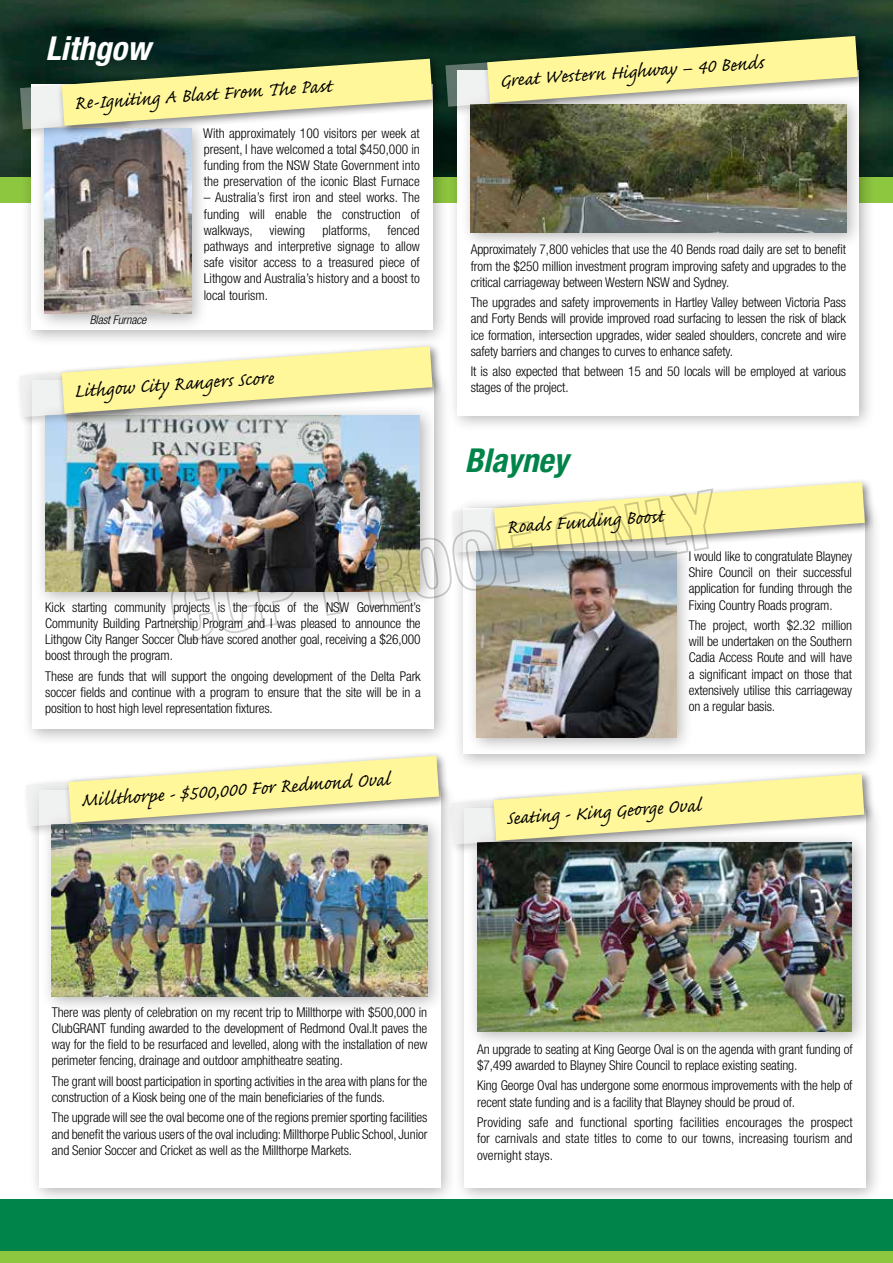
<style>
.page{position:relative;width:893px;height:1263px;background:#fff}
.page>*{position:absolute;margin:0;border:0;box-sizing:border-box;transform-origin:0 0}
.t1{font:italic 700 condensed 33px "Helvetica Neue";color:#fff}
.t2{font:italic 700 condensed 33px "Helvetica Neue";color:#00844a}
.t3{font:24px "Caflisch Script Pro";color:#000}
.t4{font:300 condensed 13.5px/16.2px "Helvetica Neue";letter-spacing:-.01em;color:#000;text-align:justify}
.t5{font:italic 300 condensed 12px "Helvetica Neue";letter-spacing:-.01em;color:#000}
</style>
<div class="page">
<img style="left:0;top:0;width:893px;height:177px">
<div style="left:0;top:177px;width:893px;height:26px;background:#8dc63f"></div>
<div style="left:447px;top:59px;width:429px;height:373px;background:#000;opacity:.3"></div>
<div style="left:458px;top:70px;width:401px;height:345px;background:#fff"></div>
<div style="left:459px;top:93px;width:404px;height:156px;background:#000;opacity:.3"></div>
<img style="left:471px;top:114px;width:375px;height:118px">
<div style="left:441px;top:53px;width:122px;height:65px;background:#000;opacity:.5"></div>
<div style="left:482px;top:31px;width:387px;height:83px;background:#000;opacity:.5"></div>
<svg style="left:445px;top:36px;width:413px;height:71px;background:#bbbe8a"></svg>
<div style="left:21px;top:369px;width:430px;height:377px;background:#000;opacity:.3"></div>
<div style="left:33px;top:380px;width:401px;height:349px;background:#fff"></div>
<div style="left:34px;top:404px;width:403px;height:204px;background:#000;opacity:.3"></div>
<img style="left:45px;top:424px;width:375px;height:167px">
<div style="left:15px;top:364px;width:122px;height:64px;background:#000;opacity:.5"></div>
<div style="left:57px;top:342px;width:387px;height:82px;background:#000;opacity:.5"></div>
<svg style="left:20px;top:347px;width:413px;height:70px"></svg>
<div style="left:28px;top:778px;width:429px;height:426px;background:#000;opacity:.3"></div>
<div style="left:39px;top:790px;width:401px;height:397px;background:#fff"></div>
<div style="left:41px;top:813px;width:403px;height:200px;background:#000;opacity:.3"></div>
<img style="left:52px;top:834px;width:375px;height:162px">
<div style="left:22px;top:773px;width:122px;height:64px;background:#000;opacity:.5"></div>
<div style="left:63px;top:751px;width:387px;height:83px;background:#000;opacity:.5"></div>
<svg style="left:27px;top:756px;width:412px;height:70px"></svg>
<div style="left:453px;top:796px;width:429px;height:409px;background:#000;opacity:.3"></div>
<div style="left:464px;top:808px;width:401px;height:379px;background:#fff"></div>
<div style="left:466px;top:831px;width:403px;height:218px;background:#000;opacity:.3"></div>
<img style="left:477px;top:852px;width:375px;height:179px">
<div style="left:447px;top:791px;width:122px;height:64px;background:#000;opacity:.5"></div>
<div style="left:489px;top:769px;width:386px;height:83px;background:#000;opacity:.5"></div>
<svg style="left:452px;top:774px;width:412px;height:70px"></svg>
<div style="left:20px;top:73px;width:430px;height:274px;background:#000;opacity:.3"></div>
<div style="left:32px;top:84px;width:401px;height:246px;background:#fff"></div>
<div style="left:33px;top:117px;width:175px;height:214px;background:#000;opacity:.3"></div>
<img style="left:44px;top:137px;width:147px;height:177px">
<div style="left:15px;top:76px;width:122px;height:64px;background:#000;opacity:.5"></div>
<div style="left:57px;top:54px;width:387px;height:83px;background:#000;opacity:.5"></div>
<svg style="left:20px;top:59px;width:413px;height:70px;background:#c2c591"></svg>
<div style="left:453px;top:496px;width:429px;height:275px;background:#000;opacity:.3"></div>
<div style="left:464px;top:508px;width:401px;height:246px;background:#fff"></div>
<div style="left:465px;top:540px;width:228px;height:214px;background:#000;opacity:.3"></div>
<img style="left:477px;top:617px;width:199px;height:120px">
<div style="left:489px;top:477px;width:387px;height:83px;background:#000;opacity:.5"></div>
<svg style="left:171px;top:564px;width:124px;height:76px"></svg>
<img style="left:316px;top:482px;width:549px;height:135px">
<div style="left:0;top:1199px;width:893px;height:57px;background:#00844a"></div>
<div style="left:0;top:1252px;width:893px;height:11px;background:#8dc63f"></div>
<h1 class="t1" style="left:45px;top:28px;width:107px">Lithgow</h1>
<h2 class="t3" style="left:73px;top:91px;width:260px;rotate:-4deg">Re-Igniting A Blast From Th e Past</h2>
<p class="t5" style="left:90px;top:313px;width:58px">Blast Furnace</p>
<p class="t4" style="left:203px;top:125px;width:218px">With approximately 100 visitors per week at present, I have welcomed a total $450,000 in funding from the NSW State Government into the preservation of the iconic Blast Furnace</p>
<p class="t4" style="left:204px;top:189px;width:217px">– Australia’s first iron and steel works. The funding will enable the construction of walkways, viewing</p>
<p class="t4" style="left:204px;top:222px;width:218px;text-indent:119px">platforms, fenced pathways and interpretive signage to allow safe visitor access to a treasured piece of Lithgow and Australia’s history and a boost to local tourism.</p>
<h2 class="t3" style="left:73px;top:379px;width:202px;rotate:-4deg">Lithgow City Rangers Score</h2>
<p class="t4" style="left:45px;top:599px;width:377px">Kick starting community projects is the focus of the NSW Government’s Community Building Partnership Program and I was pleased to announce the Lithgow City Ranger Soccer Club have scored another goal, receiving a $26,000 boost through the program.</p>
<p class="t4" style="left:45px;top:668px;width:377px">These are funds that will support the ongoing development of the Delta Park soccer fields and continue with a program to ensure that the site will be in a position to host high level representation fixtures.</p>
<h2 class="t3" style="left:80px;top:788px;width:313px;rotate:-4deg">Millthorpe - $500,000 For Redmond Oval</h2>
<h2 class="t3" style="left:499px;top:68px;width:267px;rotate:-4deg">Great Wes tern Highway – 40 Bends</h2>
<p class="t4" style="left:471px;top:241px;width:377px">Approximately 7,800 vehicles that use the 40 Bends road daily are set to benefit from the $250 million investment program improving safety and upgrades to the critical carriageway between Western NSW and Sydney.</p>
<p class="t4" style="left:471px;top:294px;width:377px">The upgrades and safety improvements in Hartley Valley between Victoria Pass and Forty Bends will provide improved road surfacing to lessen the risk of black ice formation, intersection upgrades, wider sealed shoulders, concrete and wire safety barriers and changes to curves to enhance safety.</p>
<p class="t4" style="left:471px;top:363px;width:377px">It is also expected that between 15 and 50 locals will be employed at various stages of the project.</p>
<h1 class="t2" style="left:465px;top:440px;width:105px">Blayney</h1>
<h2 class="t3" style="left:506px;top:514px;width:159px;rotate:-4deg">Roads Funding Boost</h2>
<p class="t4" style="left:689px;top:548px;width:165px">I would like to congratulate Blayney Shire Council on their successful application for funding through the Fixing Country Roads program.</p>
<p class="t4" style="left:689px;top:617px;width:165px">The project, worth $2.32 million will be undertaken on the Southern Cadia Access Route and will have a significant impact on those that extensively utilise this carriageway on a regular basis.</p>
<h2 class="t3" style="left:505px;top:806px;width:198px;rotate:-4deg">Seating - King George Oval</h2>
<p class="t4" style="left:52px;top:1004px;width:377px">There was plenty of celebration on my recent trip to Millthorpe with $500,000 in ClubGRANT funding awarded to the development of Redmond Oval.It paves the way for the field to be resurfaced and levelled, along with the installation of new perimeter fencing, drainage and outdoor amphitheatre seating.</p>
<p class="t4" style="left:52px;top:1073px;width:377px">The grant will boost participation in sporting activities in the area with plans for the construction of a Kiosk being one of the main beneficiaries of the funds.</p>
<p class="t4" style="left:52px;top:1109px;width:377px">The upgrade will see the oval become one of the regions premier sporting facilities and benefit the various users of the oval including: Millthorpe Public School, Junior and Senior Soccer and Cricket as well as the Millthorpe Markets.</p>
<p class="t4" style="left:477px;top:1041px;width:377px">An upgrade to seating at King George Oval is on the agenda with grant funding of $7,499 awarded to Blayney Shire Council to replace existing seating.</p>
<p class="t4" style="left:477px;top:1077px;width:377px">King George Oval has undergone some enormous improvements with the help of recent state funding and is a facility that Blayney should be proud of.</p>
<p class="t4" style="left:477px;top:1114px;width:377px">Providing safe and functional sporting facilities encourages the prospect for carnivals and state titles to come to our towns, increasing tourism and overnight stays.</p>
</div>
